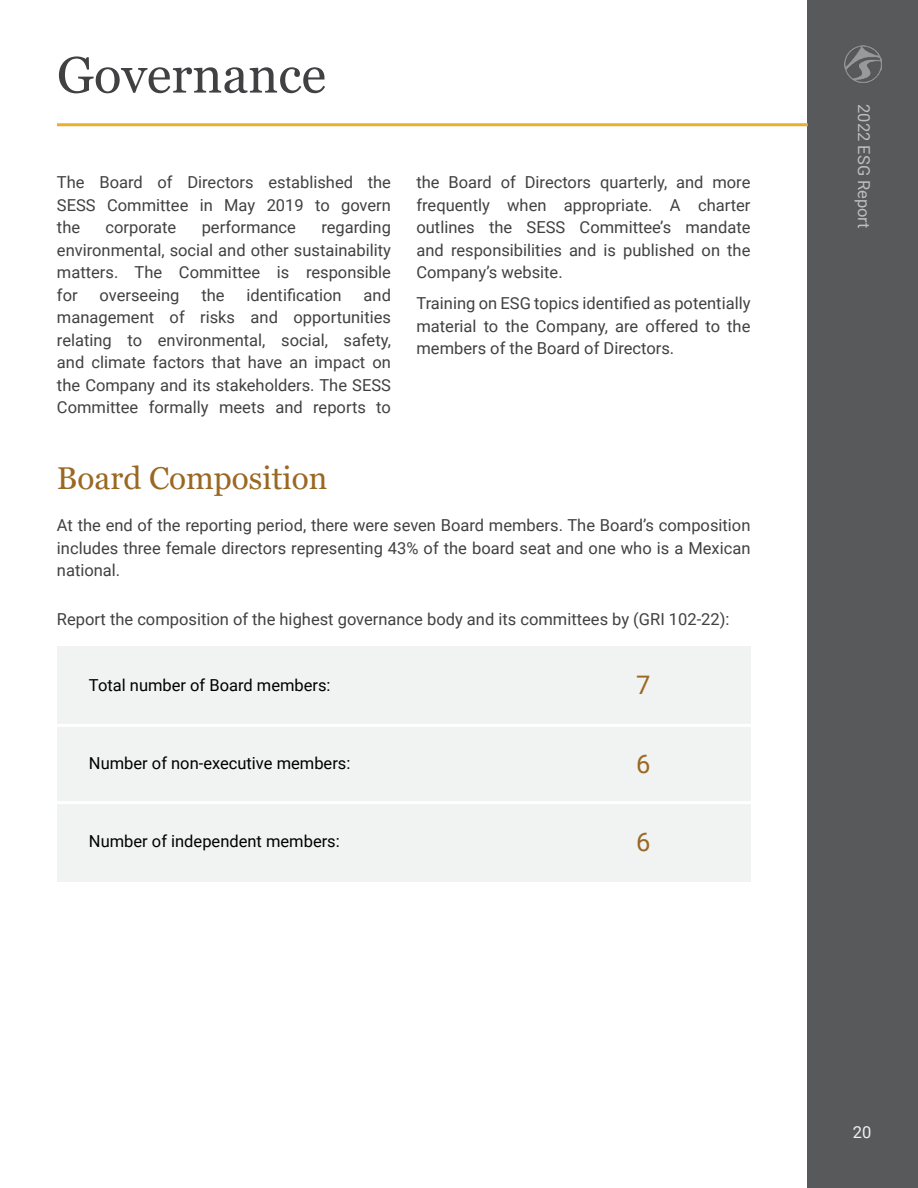
<style>
.page{position:relative;width:918px;height:1188px;background:#fff}
.page>*{position:absolute;margin:0;border:0;box-sizing:border-box;transform-origin:0 0}
.t1{font:51px "Georgia";color:#414042}
.t2{font:31.5px "Georgia";color:#9a6823}
.t3{font:25.5px "Roboto";color:#9a6823}
.t4{font:16.5px/22.5px "Roboto";color:#414042;text-align:justify}
.t5{font:16.5px "Roboto";color:#000}
.t6{font:16.5px "Roboto";color:#bcbec0}
.t7{font:16.5px "Roboto";color:#f1f2f2}
</style>
<div class="page">
<div style="left:808px;top:0;width:110px;height:1188px;background:#58595b"></div>
<div style="left:57px;top:646px;width:693px;height:235px;background:#f1f2f2"></div>
<hr style="left:40px;top:724px;width:740px;height:3px;background:#fff">
<hr style="left:40px;top:801px;width:740px;height:3px;background:#fff">
<hr style="left:57px;top:123px;width:751px;height:3px;background:#e9af30">
<img style="left:845px;top:45px;width:36px;height:37px">
<h1 class="t1" style="left:57px;top:44px;width:271px">Governance</h1>
<p class="t4" style="left:57px;top:170px;width:336px">The Board of Directors established the SESS Committee in May 2019 to govern the</p>
<p class="t4" style="left:106px;top:215px;width:72px">corporate</p>
<p class="t4" style="left:202px;top:215px;width:96px">performance</p>
<p class="t4" style="left:57px;top:215px;width:336px;text-indent:264px">regarding environmental, social and other sustainability matters. The Committee is responsible for</p>
<p class="t4" style="left:100px;top:283px;width:81px">overseeing</p>
<p class="t4" style="left:201px;top:283px;width:25px">the</p>
<p class="t4" style="left:246px;top:283px;width:97px">identification</p>
<p class="t4" style="left:57px;top:283px;width:336px;text-indent:307px">and management of risks and opportunities relating to environmental, social, safety, and climate factors that have an impact on the Company and its stakeholders. The SESS Committee formally meets and reports to</p>
<h2 class="t2" style="left:57px;top:459px;width:272px">Board Composition</h2>
<p class="t4" style="left:416px;top:170px;width:336px">the Board of Directors quarterly, and more frequently when appropriate. A charter outlines the SESS Committee’s mandate and responsibilities and is published on the Company’s website.</p>
<p class="t4" style="left:416px;top:291px;width:336px">Training on ESG topics identified as potentially material to the Company, are offered to the members of the Board of Directors.</p>
<p class="t4" style="left:57px;top:514px;width:695px">At the end of the reporting period, there were seven Board members. The Board’s composition includes three female directors representing 43% of the board seat and one who is a Mexican national.</p>
<p class="t4" style="left:57px;top:607px;width:674px">Report the composition of the highest governance body and its committees by (GRI 102-22):</p>
<p class="t5" style="left:89px;top:674px;width:243px">Total number of Board members:</p>
<h3 class="t3" style="left:636px;top:667px;width:16px">7</h3>
<p class="t5" style="left:89px;top:752px;width:263px">Number of non-executive members:</p>
<h3 class="t3" style="left:636px;top:746px;width:16px">6</h3>
<p class="t5" style="left:89px;top:829px;width:252px">Number of independent members:</p>
<h3 class="t3" style="left:636px;top:824px;width:16px">6</h3>
<p class="t6" style="left:876px;top:104px;width:126px;rotate:90deg">2022 ESG Report</p>
<p class="t7" style="left:853px;top:1120px;width:20px">20</p>
</div>
